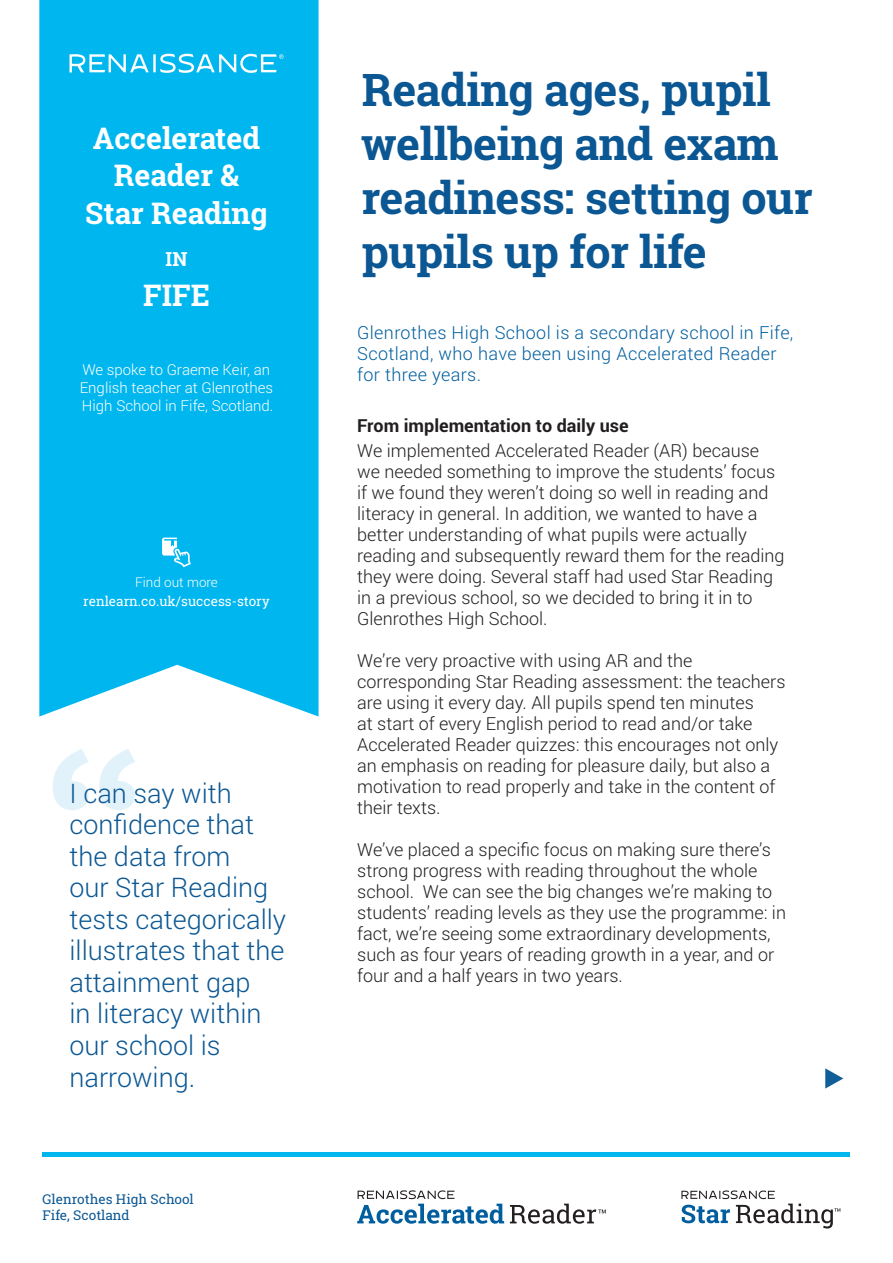
<style>
.page{position:relative;width:893px;height:1263px;background:#fff}
.page>*{position:absolute;margin:0;border:0;box-sizing:border-box;transform-origin:0 0}
.t1{font:700 45px/54px "Roboto Slab";letter-spacing:-.01em;color:#0b5793}
.t2{font:700 30px/37.5px "Roboto Slab";color:#fff;text-align:center}
.BODY_COPY_NEW_BRANDI{font:300 27px/31.5px "Roboto";color:#0b5793}
.t3{font:700 19.5px "Roboto Slab";color:#fff}
.Body_copy{font:300 18px/21px "Roboto";color:#231f20}
.roborto_body_11{font:300 18px/21px "Roboto";letter-spacing:.02em;color:#005e9e}
.Body_copy-2{font:700 18px "Roboto";color:#231f20}
.Body_copy-3{font:300 15px/18px "Roboto";color:#fff}
.t4{font:13.5px "Roboto Slab";color:#0b5793}
.t5{font:13.5px "Roboto Slab";color:#fff}
.t6{font:300 13.5px "Roboto";color:#fff}
</style>
<div class="page">
<div style="left:39px;top:0;width:280px;height:716px;background:#00b6ef"></div>
<svg style="left:162px;top:538px;width:29px;height:29px"></svg>
<div style="left:43px;top:1152px;width:807px;height:5px;background:#00b6ef"></div>
<svg style="left:510px;top:1203px;width:96px;height:20px"></svg>
<svg style="left:357px;top:1190px;width:147px;height:33px"></svg>
<svg style="left:681px;top:1190px;width:159px;height:38px"></svg>
<svg style="left:69px;top:54px;width:214px;height:19px"></svg>
<svg style="left:53px;top:749px;width:82px;height:61px"></svg>
<svg style="left:825px;top:1068px;width:18px;height:20px"></svg>
<p class="t2" style="left:93px;top:119px;width:169px">Accelerated<br>Reader &amp;</p>
<p class="t2" style="left:85px;top:194px;width:184px">Star Reading</p>
<p class="t3" style="left:166px;top:245px;width:23px">IN</p>
<p class="t2" style="left:143px;top:276px;width:68px">FIFE</p>
<p class="Body_copy-3" style="left:80px;top:360px;width:195px">We spoke to Graeme Keir, an<br>English teacher at Glenrothes<br>High School in Fife, Scotland.</p>
<p class="t6" style="left:135px;top:573px;width:84px">Find out more</p>
<p class="t5" style="left:83px;top:592px;width:188px">renlearn.co.uk/success-story</p>
<p class="BODY_COPY_NEW_BRANDI" style="left:69px;top:777px;width:218px">I can say with confidence that the data from<br>our Star Reading tests categorically illustrates that the attainment gap<br>in literacy within our school is narrowing.</p>
<p class="t4" style="left:43px;top:1189px;width:153px">Glenrothes High School</p>
<p class="t4" style="left:43px;top:1205px;width:89px">Fife, Scotland</p>
<p class="t1" style="left:361px;top:62px;width:454px">Reading ages, pupil wellbeing and exam readiness: setting our pupils up for life</p>
<p class="roborto_body_11" style="left:357px;top:322px;width:438px">Glenrothes High School is a secondary school in Fife,<br>Scotland, who have been using Accelerated Reader for three years.</p>
<p class="Body_copy-2" style="left:357px;top:412px;width:273px">From implementation to daily use</p>
<p class="Body_copy" style="left:357px;top:439px;width:429px">We implemented Accelerated Reader (AR) because we needed something to improve the students’ focus if we found they weren’t doing so well in reading and literacy in general. In addition, we wanted to have a better understanding of what pupils were actually reading and subsequently reward them for the reading they were doing. Several staff had used Star Reading in a previous school, so we decided to bring it in to Glenrothes High School.</p>
<p class="Body_copy" style="left:357px;top:649px;width:430px">We’re very proactive with using AR and the corresponding Star Reading assessment: the teachers are using it every day. All pupils spend ten minutes<br>at start of every English period to read and/or take Accelerated Reader quizzes: this encourages not only an emphasis on reading for pleasure daily, but also a motivation to read properly and take in the content of their texts.</p>
<p class="Body_copy" style="left:357px;top:838px;width:430px">We’ve placed a specific focus on making sure there’s strong progress with reading throughout the whole school. We can see the big changes we’re making to students’ reading levels as they use the programme: in fact, we’re seeing some extraordinary developments, such as four years of reading growth in a year, and or four and a half years in two years.</p>
</div>
